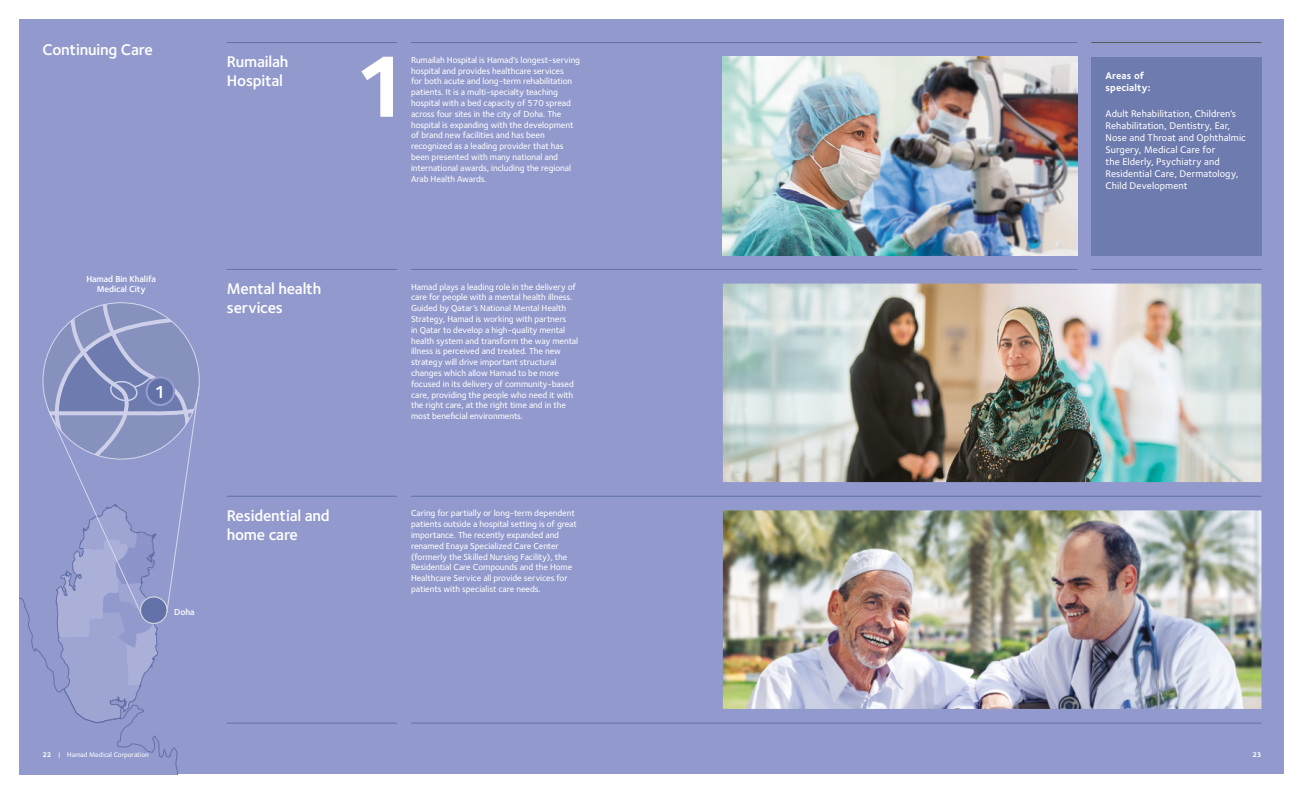
<style>
.page{position:relative;width:1304px;height:794px;background:#fff}
.page>*{position:absolute;margin:0;border:0;box-sizing:border-box;transform-origin:0 0}
.t1{font:700 90px "Foundry Sterling";color:#fff}
.t2{font:600 18px "Foundry Sterling";color:#fff}
.t3{font:600 16px/19px "Foundry Sterling";letter-spacing:-.01em;color:#fff}
.t4{font:500 10px/12px "Foundry Sterling";letter-spacing:.01em;color:#fff}
.t5{font:700 10px/12px "Foundry Sterling";letter-spacing:.01em;color:#fff}
.t6{font:500 9px/10.8px "Foundry Sterling";letter-spacing:-.005em;color:#fff}
.t7{font:600 9px/10.8px "Foundry Sterling";letter-spacing:-.005em;color:#fff;text-align:center}
.t8{font:500 7px "Foundry Sterling";letter-spacing:-.005em;color:#fff}
.t9{font:700 7px "Foundry Sterling";color:#fff}
.s1{font-weight:700}
</style>
<div class="page">
<div style="left:20px;top:20px;width:1264px;height:754px;background:#929acd"></div>
<svg style="left:20px;top:598px;width:158px;height:176px"></svg>
<img style="left:723px;top:57px;width:354px;height:198px">
<div style="left:1091px;top:57px;width:170px;height:199px;background:#6e7bae"></div>
<hr style="left:411px;top:269px;width:666px;height:1px;background:#6271a8">
<hr style="left:227px;top:269px;width:170px;height:1px;background:#6271a8">
<hr style="left:1091px;top:269px;width:170px;height:1px;background:#6271a8">
<hr style="left:411px;top:496px;width:850px;height:1px;background:#6271a8">
<hr style="left:227px;top:496px;width:170px;height:1px;background:#6271a8">
<hr style="left:411px;top:723px;width:850px;height:1px;background:#6271a8">
<hr style="left:227px;top:723px;width:170px;height:1px;background:#6271a8">
<img style="left:723px;top:283px;width:538px;height:199px">
<img style="left:723px;top:510px;width:538px;height:199px">
<hr style="left:411px;top:42px;width:666px;height:1px;background:#6271a8">
<hr style="left:227px;top:42px;width:170px;height:1px;background:#6271a8">
<hr style="left:1091px;top:42px;width:170px;height:1px;background:#58595b">
<svg style="left:43px;top:303px;width:157px;height:420px"></svg>
<div style="left:141px;top:597px;width:26px;height:26px;background:#6271a8;border-radius:50%"></div>
<div style="left:140px;top:596px;width:27px;height:28px;border:1px solid #d5d7ec;border-radius:50%"></div>
<div style="left:147px;top:377px;width:27px;height:28px;background:#6271a8;border-radius:50%"></div>
<div style="left:146px;top:376px;width:29px;height:30px;border:2px solid #989fd0;border-radius:50%"></div>
<h3 class="t3" style="left:43px;top:40px;width:112px">Continuing Care</h3>
<h3 class="t3" style="left:227px;top:52px;width:63px">Rumailah<br>Hospital</h3>
<h1 class="t1" style="left:353px;top:33px;width:59px">1</h1>
<p class="t6" style="left:411px;top:54px;width:171px">Rumailah Hospital is Hamad’s longest-serving hospital and provides healthcare services<br>for both acute and long-term rehabilitation patients. It is a multi-specialty teaching hospital with a bed capacity of 570 spread across four sites in the city of Doha. The hospital is expanding with the development of brand new facilities and has been recognized as a leading provider that has been presented with many national and international awards, including the regional Arab Health Awards.</p>
<p class="t7" style="left:86px;top:273px;width:71px">Hamad Bin Khalifa<br>Medical City</p>
<h2 class="t2" style="left:154px;top:381px;width:13px">1</h2>
<h3 class="t3" style="left:227px;top:279px;width:96px">Mental health services</h3>
<p class="t7" style="left:174px;top:606px;width:22px">Doha</p>
<h3 class="t3" style="left:227px;top:506px;width:105px">Residential and home care</h3>
<p class="t6" style="left:411px;top:281px;width:169px">Hamad plays a leading role in the delivery of care for people with a mental health illness.<br>Guided by Qatar’s National Mental Health Strategy, Hamad is working with partners<br>in Qatar to develop a high-quality mental health system and transform the way mental illness is perceived and treated. The new strategy will drive important structural changes which allow Hamad to be more focused in its delivery of community-based care, providing the people who need it with the right care, at the right time and in the most beneficial environments.</p>
<p class="t6" style="left:411px;top:508px;width:167px">Caring for partially or long-term dependent patients outside a hospital setting is of great importance. The recently expanded and renamed Enaya Specialized Care Center (formerly the Skilled Nursing Facility), the Residential Care Compounds and the Home Healthcare Service all provide services for patients with specialist care needs.</p>
<p class="t5" style="left:1106px;top:70px;width:47px">Areas of specialty:</p>
<p class="t4" style="left:1106px;top:108px;width:142px">Adult Rehabilitation, Children’s<br>Rehabilitation, Dentistry, Ear,<br>Nose and Throat and Ophthalmic<br>Surgery, Medical Care for<br>the Elderly, Psychiatry and<br>Residential Care, Dermatology,<br>Child Development</p>
<p class="t8" style="left:43px;top:750px;width:108px"><span class="s1">22</span> | Hamad Medical Corporation</p>
<p class="t9" style="left:1252px;top:750px;width:10px">23</p>
</div>
